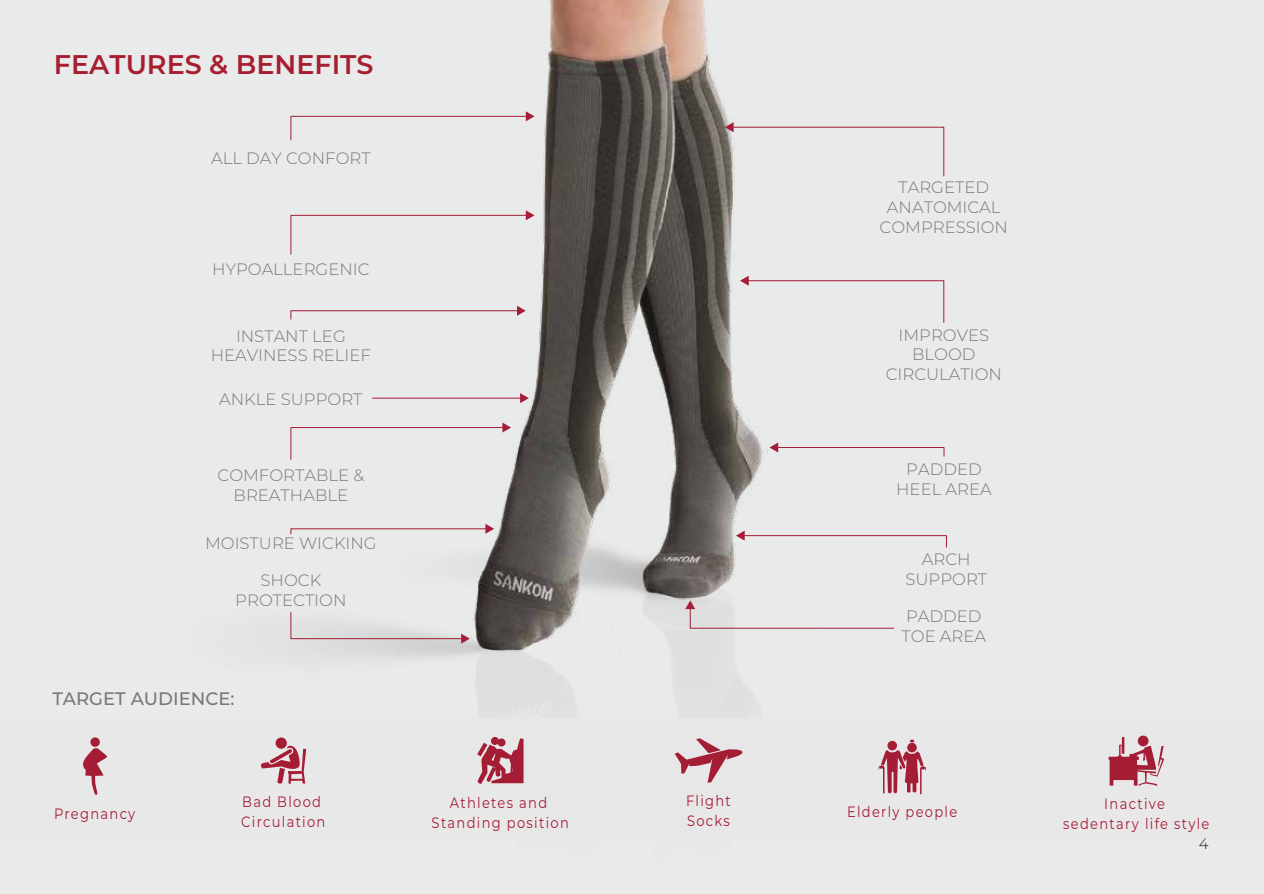
<style>
.page{position:relative;width:1264px;height:894px;background:#fff}
.page>*{position:absolute;margin:0;border:0;box-sizing:border-box;transform-origin:0 0}
.t1{font:600 27px "Montserrat";color:#a71e30}
.t2{font:500 18px "Montserrat";color:#77787b}
.t3{font:300 16.5px/19.8px "Montserrat";color:#77787b;text-align:center}
.t4{font:15px/19.8px "Montserrat";letter-spacing:.1em;color:#a51d35;text-align:center;scale:.87 1}
.t5{font:300 15px "Montserrat";color:#231f20}
</style>
<div class="page">
<div style="left:0;top:0;width:1263px;height:893px;background:#e9eaea"></div>
<img style="left:303px;top:0;width:460px;height:718px">
<svg style="left:290px;top:210px;width:244px;height:45px"></svg>
<svg style="left:290px;top:611px;width:179px;height:32px"></svg>
<svg style="left:290px;top:422px;width:221px;height:38px"></svg>
<hr style="left:372px;top:397px;width:149px;height:1px;background:#a51d38">
<svg style="left:520px;top:393px;width:8px;height:10px"></svg>
<svg style="left:290px;top:523px;width:204px;height:12px"></svg>
<svg style="left:290px;top:111px;width:244px;height:30px"></svg>
<svg style="left:724px;top:122px;width:220px;height:55px"></svg>
<svg style="left:739px;top:276px;width:205px;height:47px"></svg>
<svg style="left:290px;top:306px;width:235px;height:14px"></svg>
<svg style="left:735px;top:530px;width:212px;height:18px"></svg>
<svg style="left:685px;top:600px;width:209px;height:29px"></svg>
<svg style="left:769px;top:442px;width:175px;height:15px"></svg>
<svg style="left:1108px;top:737px;width:55px;height:48px"></svg>
<div style="left:1137px;top:735px;width:11px;height:11px;background:#a51d35;border-radius:50%"></div>
<div style="left:887px;top:740px;width:9px;height:10px;background:#a51d35;border-radius:50%"></div>
<div style="left:907px;top:742px;width:9px;height:10px;background:#a51d35;border-radius:50%"></div>
<svg style="left:878px;top:749px;width:48px;height:45px"></svg>
<svg style="left:674px;top:738px;width:69px;height:44px"></svg>
<svg style="left:477px;top:738px;width:46px;height:46px"></svg>
<svg style="left:260px;top:745px;width:46px;height:38px"></svg>
<div style="left:275px;top:737px;width:12px;height:11px;background:#a51d35;border-radius:50%"></div>
<div style="left:90px;top:737px;width:10px;height:9px;background:#a51d35;border-radius:50%"></div>
<svg style="left:83px;top:748px;width:24px;height:47px"></svg>
<h1 class="t1" style="left:54px;top:45px;width:321px">FEATURES &amp; BENEFITS</h1>
<p class="t3" style="left:211px;top:147px;width:161px">ALL DAY CONFORT</p>
<p class="t3" style="left:212px;top:258px;width:159px">HYPOALLERGENIC</p>
<p class="t3" style="left:211px;top:325px;width:162px">INSTANT LEG<br>HEAVINESS RELIEF</p>
<p class="t3" style="left:219px;top:388px;width:145px">ANKLE SUPPORT</p>
<p class="t3" style="left:217px;top:464px;width:148px">COMFORTABLE &amp;<br>BREATHABLE</p>
<p class="t3" style="left:205px;top:533px;width:173px">MOISTURE WICKING</p>
<p class="t3" style="left:235px;top:569px;width:113px">SHOCK<br>PROTECTION</p>
<p class="t2" style="left:52px;top:686px;width:184px">TARGET AUDIENCE:</p>
<p class="t4" style="left:54px;top:803px;width:95px">Pregnancy</p>
<p class="t4" style="left:241px;top:791px;width:98px;text-align:left">Bad Blood<br>Circulation</p>
<p class="t4" style="left:431px;top:791px;width:159px">Athletes and<br>Standing position</p>
<p class="t4" style="left:685px;top:790px;width:53px;text-align:left">Flight<br>Socks</p>
<p class="t3" style="left:879px;top:177px;width:130px">TARGETED<br>ANATOMICAL<br>COMPRESSION</p>
<p class="t3" style="left:885px;top:324px;width:118px">IMPROVES<br>BLOOD<br>CIRCULATION</p>
<p class="t3" style="left:896px;top:459px;width:97px">PADDED<br>HEEL AREA</p>
<p class="t3" style="left:905px;top:548px;width:83px">ARCH<br>SUPPORT</p>
<p class="t3" style="left:901px;top:606px;width:86px;text-align:left">PADDED<br>TOE AREA</p>
<p class="t4" style="left:846px;top:801px;width:128px">Elderly people</p>
<p class="t4" style="left:1062px;top:793px;width:170px">Inactive<br>sedentary life style</p>
<p class="t5" style="left:1198px;top:833px;width:11px">4</p>
</div>
